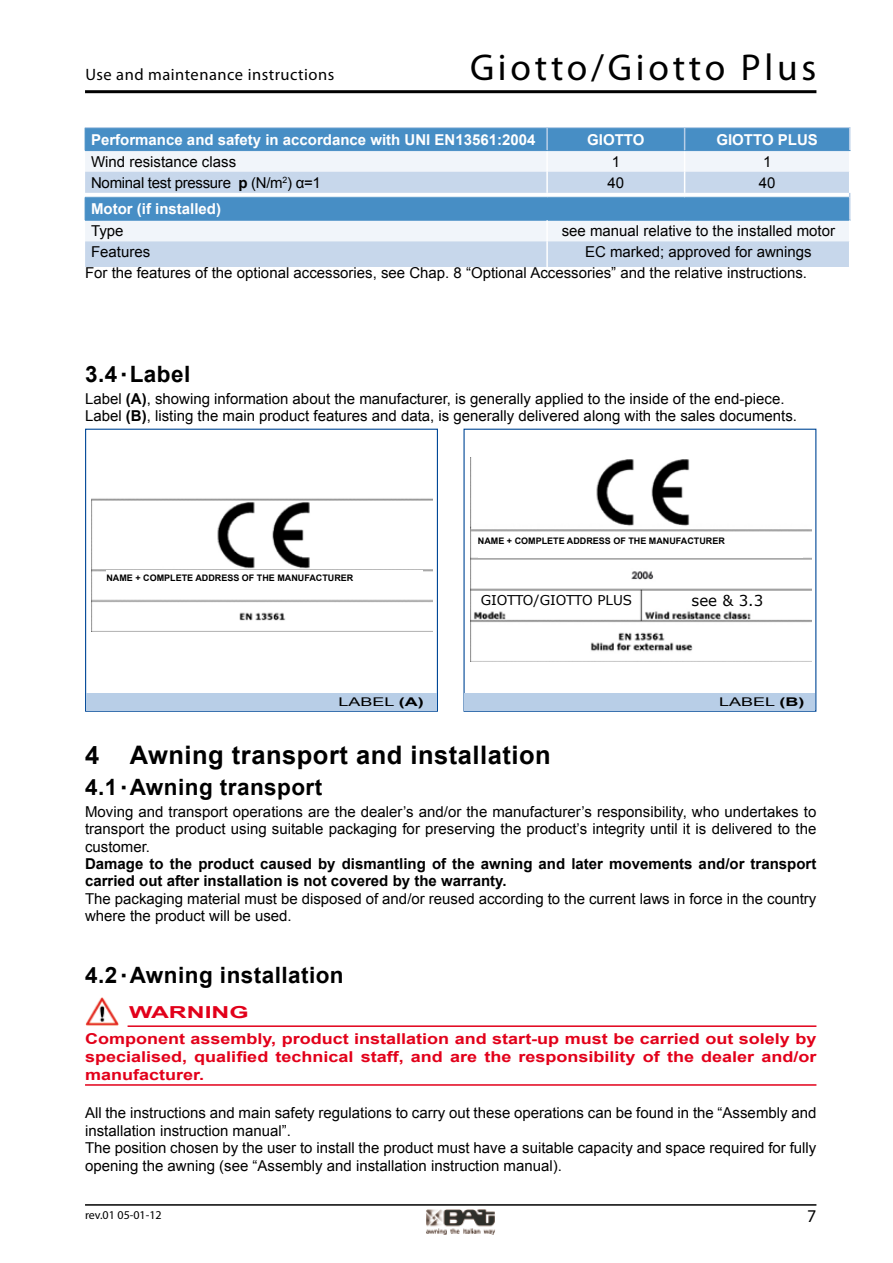
<style>
.page{position:relative;width:893px;height:1263px;background:#fff}
.page>*{position:absolute;margin:0;border:0;box-sizing:border-box;transform-origin:0 0}
.t1{font:37.5px "Myriad Pro";letter-spacing:.1em;color:#000}
.t2{font:700 25.5px "Arial";letter-spacing:.02em;color:#000}
.t3{font:700 22.5px "Arial";letter-spacing:.02em;color:#000}
.t4{font:18px "Myriad Pro";color:#000}
.t5{font:16.5px "Myriad Pro";letter-spacing:.03em;color:#000}
.t6{font:700 16.5px "Arial";color:#e2001a;scale:1.5 1}
.t7{font:15px/17.4px "Arial";color:#000}
.t8{font:700 15px/18px "Arial";color:#e2001a;text-align:justify;scale:1.2 1}
.t9{font:700 15px/17.4px "Arial";color:#000}
.t10{font:700 15px "Arial";color:#fff}
.t11{font:15px "Arial";letter-spacing:-.02em;color:#000}
.t12{font:15px "Verdana";color:#000}
.t13{font:13.5px "Verdana";color:#000}
.t14{font:12px "Myriad Pro";color:#000}
.t15{font:12px "Arial";color:#000;scale:1.5 1}
.t16{font:700 12px "Arial";color:#000;scale:1.5 1}
.t17{font:700 9px "Arial";color:#000}
.s1{font-weight:700}
.s2{font-size:13.5px}
</style>
<div class="page">
<img style="left:92px;top:498px;width:341px;height:133px">
<div style="left:85px;top:429px;width:353px;height:283px;border:1px solid #004897"></div>
<div style="left:86px;top:693px;width:351px;height:18px;background:#b8cee7"></div>
<img style="left:471px;top:457px;width:341px;height:205px">
<div style="left:463px;top:429px;width:353px;height:283px;border:1px solid #004897"></div>
<div style="left:465px;top:693px;width:350px;height:18px;background:#b8cee7"></div>
<div style="left:475px;top:595px;width:163px;height:14px;background:#fff"></div>
<hr style="left:85px;top:1204px;width:731px;height:2px;background:#000">
<img style="left:426px;top:1209px;width:69px;height:25px">
<hr style="left:85px;top:90px;width:731px;height:3px;background:#000">
<div style="left:86px;top:128px;width:763px;height:22px;background:#478ec5"></div>
<svg style="left:85px;top:151px;width:764px;height:21px;fill:#f1f5fa"></svg>
<svg style="left:85px;top:172px;width:764px;height:95px;fill:#c7d7eb"></svg>
<svg style="left:85px;top:193px;width:764px;height:4px"></svg>
<hr style="left:546px;top:128px;width:2px;height:22px;background:#b8cee7">
<hr style="left:85px;top:197px;width:462px;height:1px;background:#478ec5">
<svg style="left:85px;top:197px;width:1px;height:23px"></svg>
<hr style="left:547px;top:197px;width:138px;height:1px;background:#478ec5">
<hr style="left:685px;top:197px;width:164px;height:1px;background:#478ec5">
<hr style="left:546px;top:151px;width:2px;height:21px;background:#fff">
<hr style="left:546px;top:172px;width:2px;height:21px;background:#fff">
<svg style="left:684px;top:128px;width:1px;height:65px"></svg>
<hr style="left:85px;top:220px;width:462px;height:1px;background:#478ec5">
<hr style="left:547px;top:220px;width:138px;height:1px;background:#478ec5">
<hr style="left:685px;top:220px;width:165px;height:1px;background:#478ec5">
<hr style="left:546px;top:220px;width:2px;height:21px;background:#fff">
<hr style="left:546px;top:241px;width:2px;height:26px;background:#fff">
<svg style="left:849px;top:128px;width:1px;height:93px"></svg>
<svg style="left:85px;top:128px;width:1px;height:22px"></svg>
<hr style="left:85px;top:150px;width:462px;height:1px;background:#478ec5">
<hr style="left:547px;top:150px;width:138px;height:1px;background:#478ec5">
<hr style="left:685px;top:150px;width:165px;height:1px;background:#478ec5">
<hr style="left:85px;top:127px;width:462px;height:1px;background:#b8cee7">
<hr style="left:547px;top:127px;width:138px;height:1px;background:#b8cee7">
<hr style="left:685px;top:127px;width:165px;height:1px;background:#b8cee7">
<hr style="left:128px;top:1025px;width:688px;height:2px;background:#e2001a">
<hr style="left:85px;top:1084px;width:731px;height:2px;background:#e2001a">
<img style="left:85px;top:997px;width:34px;height:29px">
<div style="left:106px;top:570px;width:317px;height:25px;background:#fff"></div>
<div style="left:478px;top:533px;width:325px;height:25px;background:#fff"></div>
<p class="t5" style="left:85px;top:65px;width:250px">Use and maintenance instructions</p>
<h1 class="t1" style="left:470px;top:44px;width:348px">Giotto/Giotto Plus</h1>
<p class="t10" style="left:91px;top:129px;width:446px">Performance and safety in accordance with UNI EN13561:2004</p>
<p class="t10" style="left:587px;top:129px;width:59px">GIOTTO</p>
<p class="t10" style="left:716px;top:129px;width:103px">GIOTTO PLUS</p>
<p class="t7" style="left:91px;top:153px;width:147px">Wind resistance class</p>
<p class="t7" style="left:612px;top:153px;width:10px">1</p>
<p class="t7" style="left:763px;top:153px;width:10px">1</p>
<p class="t11" style="left:91px;top:173px;width:231px">Nominal test pressure <span class="s1">p</span> (N/m<sup>2</sup>) α=1</p>
<p class="t7" style="left:607px;top:174px;width:18px">40</p>
<p class="t7" style="left:759px;top:174px;width:18px">40</p>
<p class="t10" style="left:91px;top:199px;width:132px">Motor (if installed)</p>
<p class="t7" style="left:91px;top:222px;width:34px">Type</p>
<p class="t7" style="left:562px;top:222px;width:275px">see manual relative to the installed motor</p>
<p class="t7" style="left:91px;top:244px;width:61px">Features</p>
<p class="t7" style="left:85px;top:242px;width:728px;line-height:21px;text-indent:500px">EC marked; approved for awnings<br>For the features of the optional accessories, see Chap. 8 “Optional Accessories” and the relative instructions.</p>
<h3 class="t3" style="left:85px;top:359px;width:107px">3.4 <span class="s2">▪</span> Label</h3>
<p class="t7" style="left:85px;top:390px;width:714px">Label <span class="s1">(A)</span>, showing information about the manufacturer, is generally applied to the inside of the end-piece.<br>Label <span class="s1">(B)</span>, listing the main product features and data, is generally delivered along with the sales documents.</p>
<p class="t17" style="left:106px;top:572px;width:248px">NAME + COMPLETE ADDRESS OF THE MANUFACTURER</p>
<p class="t17" style="left:478px;top:535px;width:248px">NAME + COMPLETE ADDRESS OF THE MANUFACTURER</p>
<p class="t13" style="left:481px;top:591px;width:153px">GIOTTO/GIOTTO PLUS</p>
<p class="t12" style="left:691px;top:590px;width:73px">see &amp; 3.3</p>
<p class="t15" style="left:338px;top:694px;width:16px">Label</p>
<p class="t16" style="left:399px;top:694px;width:18px">(A)</p>
<p class="t15" style="left:719px;top:693px;width:16px">Label</p>
<p class="t16" style="left:779px;top:693px;width:18px">(B)</p>
<h2 class="t2" style="left:85px;top:738px;width:467px">4 Awning transport and installation</h2>
<h3 class="t3" style="left:85px;top:772px;width:239px">4.1 <span class="s2">▪</span> Awning transport</h3>
<p class="t7" style="left:85px;top:803px;width:733px;text-align:justify">Moving and transport operations are the dealer’s and/or the manufacturer’s responsibility, who undertakes to transport the product using suitable packaging for preserving the product’s integrity until it is delivered to the customer.</p>
<p class="t9" style="left:85px;top:855px;width:733px">Damage to the product caused by dismantling of the awning and later movements and/or transport carried out after installation is not covered by the warranty.</p>
<p class="t7" style="left:85px;top:890px;width:733px">The packaging material must be disposed of and/or reused according to the current laws in force in the country where the product will be used.</p>
<h3 class="t3" style="left:85px;top:960px;width:260px">4.2 <span class="s2">▪</span> Awning installation</h3>
<p class="t6" style="left:129px;top:1002px;width:81px">WARNING</p>
<p class="t8" style="left:85px;top:1030px;width:611px">Component assembly, product installation and start-up must be carried out solely by specialised, qualified technical staff, and are the responsibility of the dealer and/or manufacturer.</p>
<p class="t7" style="left:85px;top:1104px;width:733px">All the instructions and main safety regulations to carry out these operations can be found in the “Assembly and installation instruction manual”.<br>The position chosen by the user to install the product must have a suitable capacity and space required for fully opening the awning (see “Assembly and installation instruction manual).</p>
<p class="t14" style="left:85px;top:1207px;width:78px">rev.01 05-01-12</p>
<p class="t4" style="left:807px;top:1205px;width:11px">7</p>
</div>
